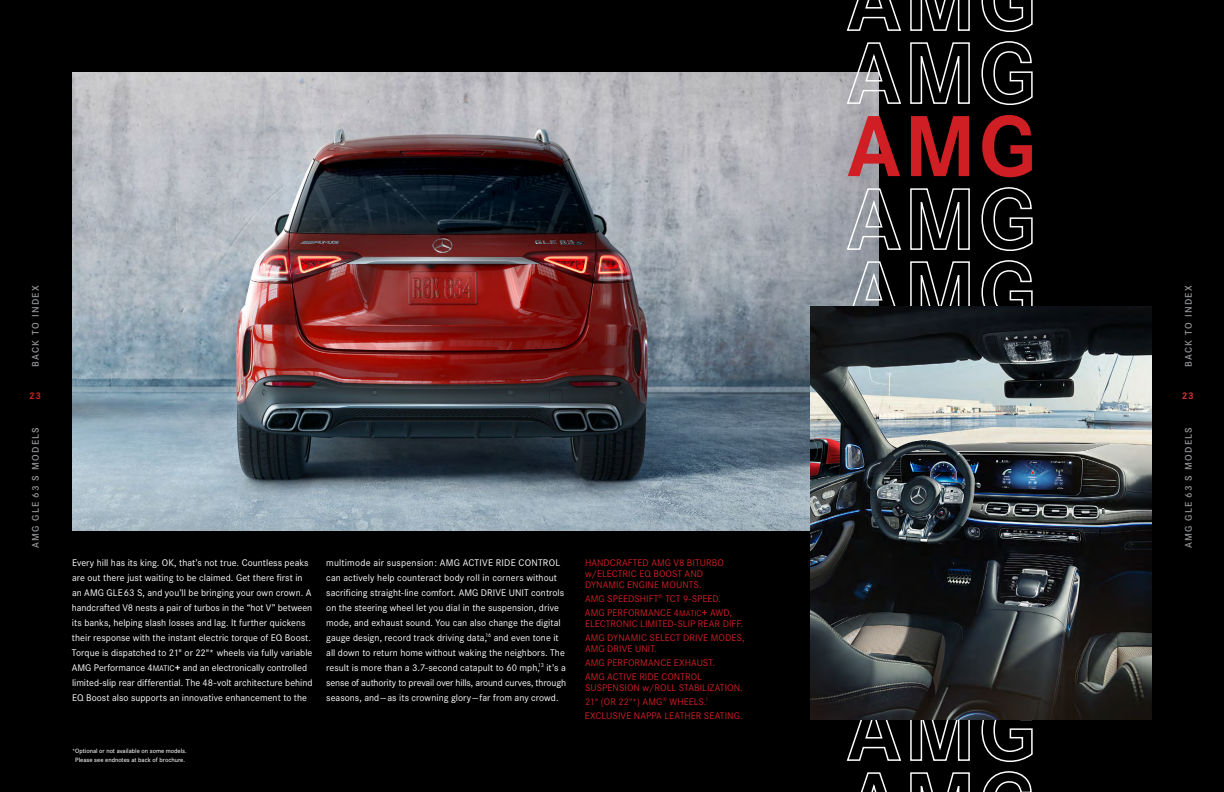
<style>
.page{position:relative;width:1224px;height:792px;background:#000}
.page>*{position:absolute;margin:0;border:0;box-sizing:border-box;transform-origin:0 0}
.t1{font:10px/15px "Corporate S";letter-spacing:.005em;color:#fff}
.t2{font:10px/14px "Corporate S";letter-spacing:.005em;color:#cf1f25}
.t3{font:600 10px "Corporate S";letter-spacing:.125em;color:#939598}
.t4{font:700 10px "Corporate S";color:#cf1f25}
.t5{font:700 10px "Corporate S";color:#d33037}
.t6{font:500 6.5px/9px "Corporate S";color:#fff;text-align:center}
.s1{font-family:"Corporate S Reg SC850";font-size:8.5px}
.s2{font-weight:700}
</style>
<div class="page">
<img style="left:72px;top:72px;width:807px;height:459px">
<svg style="left:861px;top:771px;width:171px;height:21px"></svg>
<svg style="left:846px;top:720px;width:187px;height:42px"></svg>
<svg style="left:846px;top:259px;width:187px;height:47px"></svg>
<svg style="left:846px;top:186px;width:187px;height:66px"></svg>
<svg style="left:848px;top:115px;width:184px;height:62px"></svg>
<svg style="left:846px;top:41px;width:187px;height:65px"></svg>
<svg style="left:846px;top:0;width:187px;height:32px"></svg>
<img style="left:810px;top:306px;width:342px;height:414px">
<p class="t3" style="left:29px;top:367px;width:83px;rotate:-90deg">BACK TO INDEX</p>
<p class="t3" style="left:1182px;top:367px;width:83px;rotate:-90deg">BACK TO INDEX</p>
<p class="t4" style="left:29px;top:390px;width:13px">23</p>
<p class="t3" style="left:29px;top:548px;width:123px;rotate:-90deg">AMG GLE 63 S MODELS</p>
<p class="t1" style="left:72px;top:555px;width:242px">Every hill has its king. OK, that’s not true. Countless peaks are out there just waiting to be claimed. Get there first in an AMG GLE63 S, and you’ll be bringing your own crown. A handcrafted V8 nests a pair of turbos in the “hot V” between its banks, helping slash losses and lag. It further quickens their response with the instant electric torque of EQ Boost.<br>Torque is dispatched to 21" or 22"* wheels via fully variable AMG Performance 4<span class="s1">MATIC</span><span class="s2">+</span> and an electronically controlled limited-slip rear differential. The 48‑volt architecture behind EQ Boost also supports an innovative enhancement to the</p>
<p class="t1" style="left:326px;top:555px;width:241px">multimode air suspension: AMG ACTIVE RIDE CONTROL can actively help counteract body roll in corners without sacrificing straight-line comfort. AMG DRIVE UNIT controls on the steering wheel let you dial in the suspension, drive mode, and exhaust sound. You can also change the digital gauge design, record track driving data,<sup>16</sup> and even tone it all down to return home without waking the neighbors. The result is more than a 3.7‑second catapult to 60 mph,<sup>13</sup> it’s a sense of authority to prevail over hills, around curves, through seasons, and—as its crowning glory—far from any crowd.</p>
<p class="t2" style="left:585px;top:557px;width:140px;line-height:11px">HANDCRAFTED AMG V8 BITURBO w/ELECTRIC EQ BOOST AND<br>DYNAMIC ENGINE MOUNTS.</p>
<p class="t2" style="left:585px;top:591px;width:148px">AMG SPEEDSHIFT<sup>®</sup> TCT 9‑SPEED.<br>AMG PERFORMANCE 4<span class="s1">MATIC</span><span class="s2">+</span> AWD,</p>
<p class="t2" style="left:585px;top:616px;width:161px">ELECTRONIC LIMITED-SLIP REAR DIFF.<br>AMG DYNAMIC SELECT DRIVE MODES,</p>
<p class="t2" style="left:585px;top:641px;width:132px">AMG DRIVE UNIT.<br>AMG PERFORMANCE EXHAUST.<br>AMG ACTIVE RIDE CONTROL</p>
<p class="t2" style="left:585px;top:680px;width:159px">SUSPENSION w/ROLL STABILIZATION.<br>21" (OR 22"*) AMG<sup>®</sup> WHEELS.<sup>1<br></sup>EXCLUSIVE NAPPA LEATHER SEATING.</p>
<p class="t6" style="left:72px;top:746px;width:116px">*Optional or not available on some models.<br>Please see endnotes at back of brochure.</p>
<p class="t5" style="left:1182px;top:390px;width:13px">23</p>
<p class="t3" style="left:1182px;top:548px;width:123px;rotate:-90deg">AMG GLE 63 S MODELS</p>
</div>
